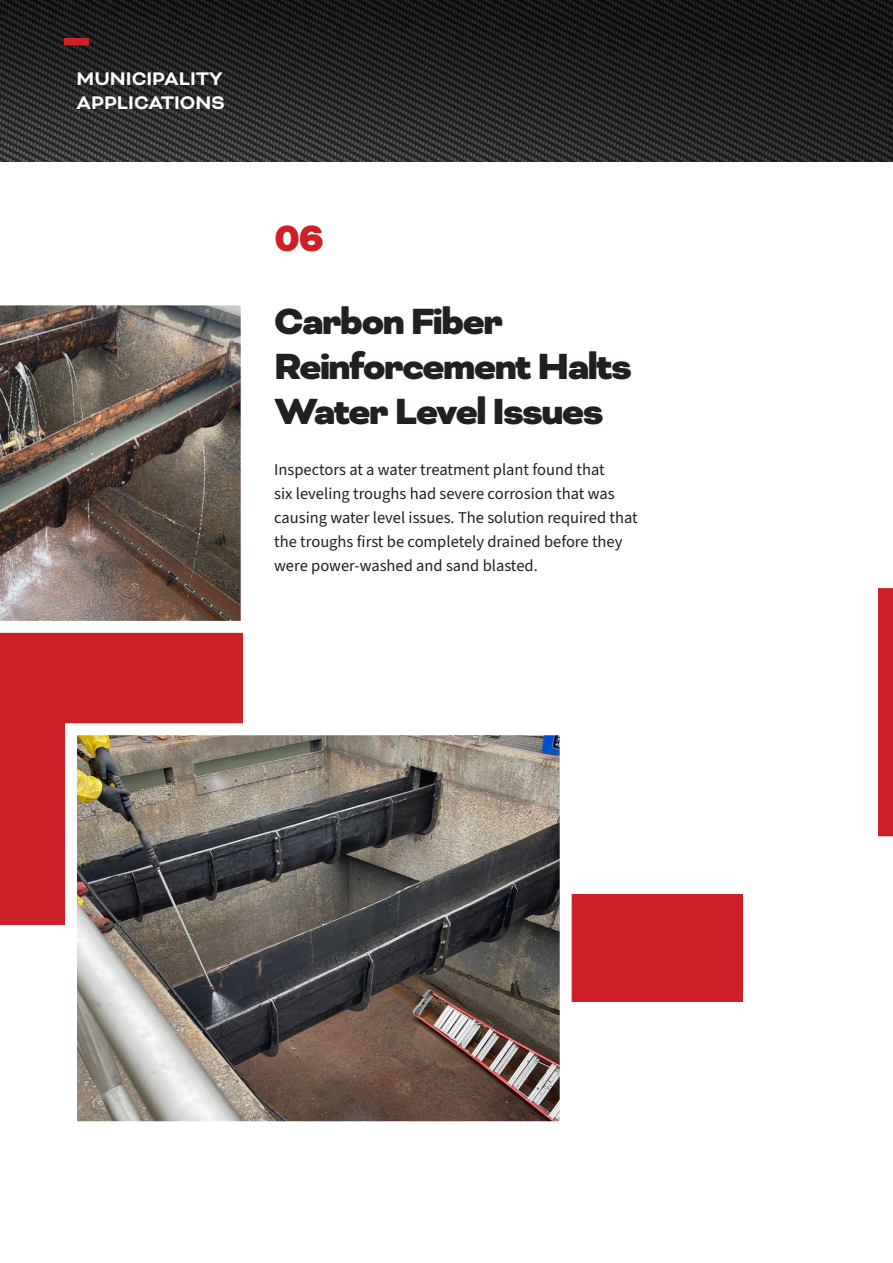
<style>
.page{position:relative;width:893px;height:1263px;background:#fff}
.page>*{position:absolute;margin:0;border:0;box-sizing:border-box;transform-origin:0 0}
.Heading_28_pt{font:900 42px/45px "Bicyclette";letter-spacing:-.04em;color:#231f20}
.Heading_28_pt-2{font:900 42px "Bicyclette";color:#ce2027}
.t1{font:700 21px/24px "Bicyclette";color:#fff}
.Body_Text{font:16.5px/24px "Source Sans Pro";color:#231f20}
</style>
<div class="page">
<img style="left:0;top:0;width:893px;height:161px">
<div style="left:0;top:305px;width:242px;height:620px;background:#ce2027"></div>
<div style="left:256px;top:894px;width:487px;height:107px;background:#ce2027"></div>
<img style="left:78px;top:736px;width:481px;height:384px">
<div style="left:65px;top:723px;width:507px;height:410px;border:12px solid #fff"></div>
<img style="left:0;top:305px;width:243px;height:328px">
<div style="left:64px;top:38px;width:25px;height:7px;background:#ce2027"></div>
<div style="left:878px;top:588px;width:15px;height:248px;background:#ce2027"></div>
<p class="t1" style="left:77px;top:66px;width:150px">MUNICIPALITY<br>APPLICATIONS</p>
<p class="Heading_28_pt-2" style="left:274px;top:213px;width:52px">06</p>
<p class="Heading_28_pt" style="left:274px;top:299px;width:359px">Carbon Fiber<br>Reinforcement Halts<br>Water Level Issues</p>
<p class="Body_Text" style="left:274px;top:458px;width:365px">Inspectors at a water treatment plant found that<br>six leveling troughs had severe corrosion that was causing water level issues. The solution required that the troughs first be completely drained before they were power-washed and sand blasted.</p>
</div>
